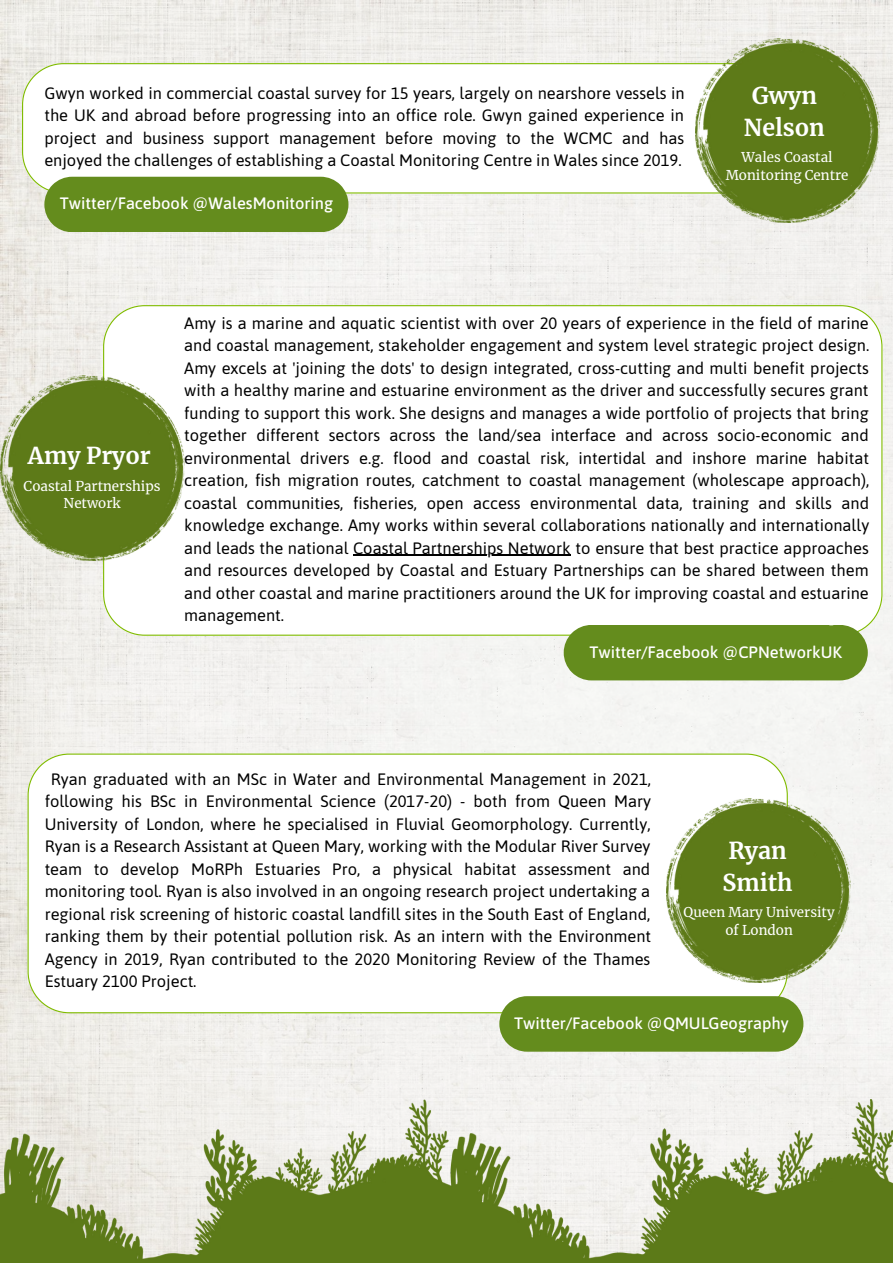
<style>
.page{position:relative;width:893px;height:1264px;background:#fff}
.page>*{position:absolute;margin:0;border:0;box-sizing:border-box;transform-origin:0 0}
.t1{font:700 23.1px/32px "Merriweather";color:#fff}
.t2{font:16.5px/22.5px "Asap";color:#000;text-align:justify}
.t3{font:500 16.5px "Asap";color:#fff}
.t4{font:13.35px/17.9px "Merriweather";color:#fff;text-align:center}
</style>
<div class="page">
<img style="left:0;top:0;width:892px;height:1099px">
<svg style="left:103px;top:305px;width:779px;height:330px"></svg>
<hr style="left:353px;top:555px;width:217px;height:1px;background:#000">
<div style="left:563px;top:625px;width:304px;height:55px;background:#648c1d"></div>
<img style="left:0;top:376px;width:184px;height:184px">
<img style="left:0;top:1099px;width:892px;height:163px">
<svg style="left:28px;top:753px;width:759px;height:260px"></svg>
<div style="left:499px;top:996px;width:304px;height:55px;background:#648c1d"></div>
<img style="left:666px;top:798px;width:184px;height:184px">
<svg style="left:22px;top:63px;width:673px;height:130px"></svg>
<img style="left:695px;top:38px;width:184px;height:184px">
<div style="left:44px;top:177px;width:304px;height:55px;background:#648c1d"></div>
<p class="t2" style="left:44px;top:81px;width:642px">Gwyn worked in commercial coastal survey for 15 years, largely on nearshore vessels in the UK and abroad before progressing into an office role. Gwyn gained experience in project and business support management before moving to the WCMC and has enjoyed the challenges of establishing a Coastal Monitoring Centre in Wales since 2019.</p>
<p class="t3" style="left:60px;top:194px;width:275px">Twitter/Facebook @WalesMonitoring</p>
<p class="t1" style="left:743px;top:79px;width:83px;text-align:center">Gwyn<br>Nelson</p>
<p class="t4" style="left:725px;top:148px;width:124px">Wales Coastal<br>Monitoring Centre</p>
<p class="t1" style="left:28px;top:439px;width:124px">Amy Pryor</p>
<p class="t4" style="left:24px;top:477px;width:138px">Coastal Partnerships<br>Network</p>
<p class="t2" style="left:184px;top:311px;width:686px">Amy is a marine and aquatic scientist with over 20 years of experience in the field of marine and coastal management, stakeholder engagement and system level strategic project design.<br>Amy excels at 'joining the dots' to design integrated, cross-cutting and multi benefit projects with a healthy marine and estuarine environment as the driver and successfully secures grant funding to support this work. She designs and manages a wide portfolio of projects that bring together different sectors across the land/sea interface and across socio-economic and environmental drivers e.g. flood and coastal risk, intertidal and inshore marine habitat creation, fish migration routes, catchment to coastal management (wholescape approach), coastal communities, fisheries, open access environmental data, training and skills and knowledge exchange. Amy works within several collaborations nationally and internationally and leads the national Coastal Partnerships Network to ensure that best practice approaches and resources developed by Coastal and Estuary Partnerships can be shared between them and other coastal and marine practitioners around the UK for improving coastal and estuarine management.</p>
<p class="t3" style="left:589px;top:642px;width:254px">Twitter/Facebook @CPNetworkUK</p>
<p class="t2" style="left:45px;top:767px;width:608px;text-indent:6px">Ryan graduated with an MSc in Water and Environmental Management in 2021, following his BSc in Environmental Science (2017-20) - both from Queen Mary University of London, where he specialised in Fluvial Geomorphology. Currently, Ryan is a Research Assistant at Queen Mary, working with the Modular River Survey team to develop MoRPh Estuaries Pro, a physical habitat assessment and monitoring tool. Ryan is also involved in an ongoing research project undertaking a regional risk screening of historic coastal landfill sites in the South East of England, ranking them by their potential pollution risk. As an intern with the Environment Agency in 2019, Ryan contributed to the 2020 Monitoring Review of the Thames Estuary 2100 Project.</p>
<p class="t3" style="left:514px;top:1013px;width:276px">Twitter/Facebook @QMULGeography</p>
<p class="t1" style="left:722px;top:835px;width:72px">Ryan<br>Smith</p>
<p class="t4" style="left:683px;top:903px;width:152px">Queen Mary University of London</p>
</div>
